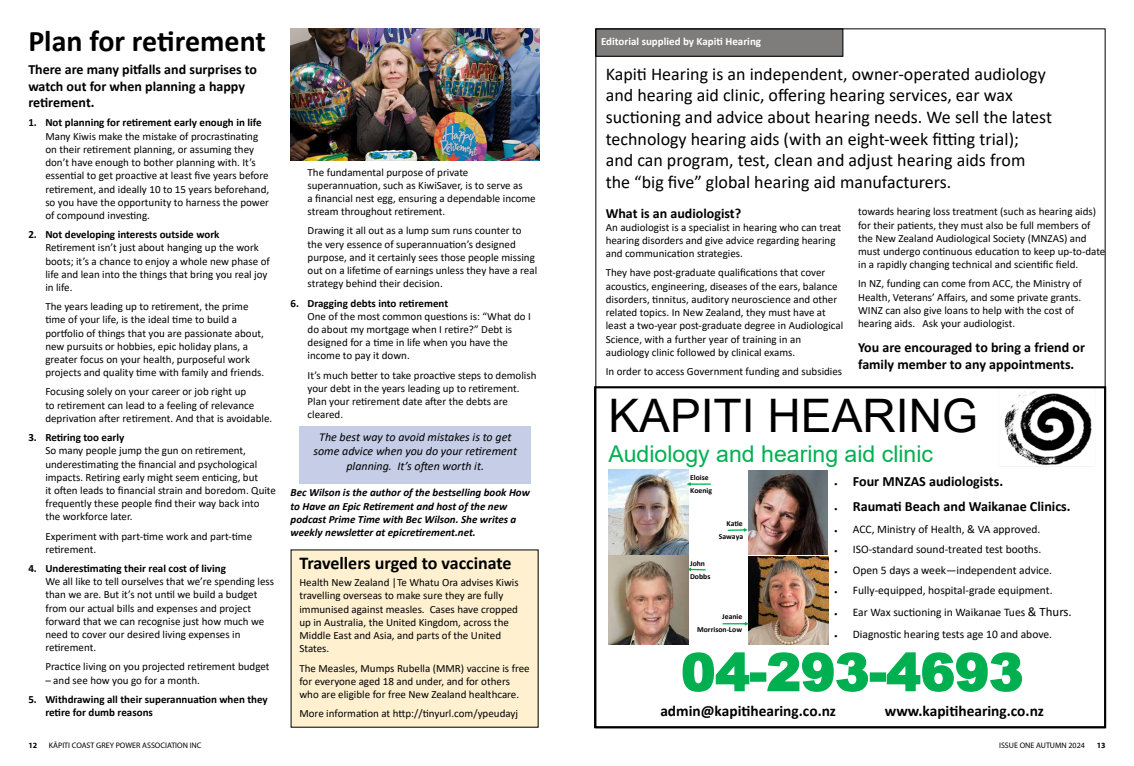
<style>
.page{position:relative;width:1134px;height:766px;background:#fff}
.page>*{position:absolute;margin:0;border:0;box-sizing:border-box;transform-origin:0 0}
.t1{font:900 51.3px "Arial";color:#00b050}
.t2{font:46.2px "Arial";color:#000}
.t3{font:700 30px "Calibri";color:#000}
.t4{font:23.1px "Arial";color:#00b050}
.t5{font:18px/21.6px "Calibri";color:#000}
.t6{font:700 18px "Calibri";letter-spacing:-.005em;color:#000}
.t7{font:700 15.4px "Calibri";color:#000}
.t8{font:700 14.1px "Calibri";color:#000}
.t9{font:700 14px/16.8px "Calibri";color:#000}
.t10{font:italic 12px/14.4px "Calibri";color:#000;text-align:center}
.t11{font:11.6px "Calibri";color:#000}
.t12{font:11.5px "Calibri";color:#000}
.t13{font:11px/13.2px "Calibri";color:#000}
.t14{font:700 11px/13.2px "Calibri";color:#000}
.t15{font:italic 700 11px/13.2px "Calibri";color:#000}
.t16{font:700 11px "Calibri";color:#fff}
.t17{font:8px "Myriad Pro";color:#000}
.t18{font:700 8px "Myriad Pro";color:#000}
.t19{font:700 7.7px/13.2px "Calibri";color:#000}
.s1{font-size:12.9px}
</style>
<div class="page">
<div style="left:291px;top:549px;width:247px;height:178px;background:#fff1d0"></div>
<div style="left:299px;top:425px;width:232px;height:58px;background:#c6cde7"></div>
<img style="left:1004px;top:391px;width:88px;height:74px">
<img style="left:748px;top:470px;width:80px;height:84px">
<img style="left:608px;top:469px;width:80px;height:175px">
<img style="left:748px;top:556px;width:80px;height:88px">
<svg style="left:687px;top:482px;width:24px;height:4px"></svg>
<svg style="left:728px;top:528px;width:20px;height:3px"></svg>
<svg style="left:687px;top:567px;width:19px;height:4px"></svg>
<svg style="left:723px;top:621px;width:26px;height:4px"></svg>
<img style="left:291px;top:28px;width:249px;height:133px">
<div style="left:596px;top:29px;width:247px;height:27px;background:#7f7c7c"></div>
<div style="left:595px;top:28px;width:248px;height:29px;border:1px solid #000"></div>
<h3 class="t3" style="left:28px;top:20px;width:239px">Plan for retirement</h3>
<p class="t9" style="left:28px;top:60px;width:230px">There are many pitfalls and surprises to watch out for when planning a happy retirement.</p>
<p class="t14" style="left:28px;top:116px;width:235px">1. Not planning for retirement early enough in life</p>
<p class="t13" style="left:45px;top:129px;width:225px">Many Kiwis make the mistake of procrastinating on their retirement planning, or assuming they don’t have enough to bother planning with. It’s essential to get proactive at least five years before retirement, and ideally 10 to 15 years beforehand, so you have the opportunity to harness the power of compound investing.</p>
<p class="t14" style="left:28px;top:228px;width:193px">2. Not developing interests outside work</p>
<p class="t13" style="left:45px;top:241px;width:226px">Retirement isn’t just about hanging up the work boots; it’s a chance to enjoy a whole new phase of life and lean into the things that bring you real joy in life.</p>
<p class="t13" style="left:45px;top:299px;width:220px">The years leading up to retirement, the prime time of your life, is the ideal time to build a portfolio of things that you are passionate about, new pursuits or hobbies, epic holiday plans, a greater focus on your health, purposeful work projects and quality time with family and friends.</p>
<p class="t13" style="left:45px;top:385px;width:228px">Focusing solely on your career or job right up<br>to retirement can lead to a feeling of relevance deprivation after retirement. And that is avoidable.</p>
<p class="t14" style="left:28px;top:430px;width:97px">3. Retiring too early</p>
<p class="t13" style="left:45px;top:443px;width:232px">So many people jump the gun on retirement, underestimating the financial and psychological impacts. Retiring early might seem enticing, but<br>it often leads to financial strain and boredom. Quite frequently these people find their way back into the workforce later.</p>
<p class="t13" style="left:45px;top:529px;width:208px">Experiment with part-time work and part-time retirement.</p>
<p class="t14" style="left:28px;top:561px;width:199px">4. Underestimating their real cost of living</p>
<p class="t13" style="left:45px;top:574px;width:230px">We all like to tell ourselves that we’re spending less than we are. But it’s not until we build a budget from our actual bills and expenses and project forward that we can recognise just how much we need to cover our desired living expenses in retirement.</p>
<p class="t13" style="left:45px;top:659px;width:226px">Practice living on you projected retirement budget</p>
<p class="t13" style="left:45px;top:673px;width:156px">– and see how you go for a month.</p>
<p class="t14" style="left:45px;top:692px;width:224px;text-indent:-17px">5. Withdrawing all their superannuation when they retire for dumb reasons</p>
<p class="t13" style="left:308px;top:165px;width:230px">The fundamental purpose of private superannuation, such as KiwiSaver, is to serve as<br>a financial nest egg, ensuring a dependable income stream throughout retirement.</p>
<p class="t13" style="left:308px;top:224px;width:231px">Drawing it all out as a lump sum runs counter to the very essence of superannuation’s designed purpose, and it certainly sees those people missing out on a lifetime of earnings unless they have a real strategy behind their decision.</p>
<p class="t14" style="left:291px;top:296px;width:159px">6. Dragging debts into retirement</p>
<p class="t13" style="left:308px;top:309px;width:225px">One of the most common questions is: “What do I do about my mortgage when I retire?” Debt is designed for a time in life when you have the income to pay it down.</p>
<p class="t13" style="left:308px;top:368px;width:230px">It’s much better to take proactive steps to demolish your debt in the years leading up to retirement.<br>Plan your retirement date after the debts are cleared.</p>
<p class="t10" style="left:313px;top:429px;width:205px">The best way to avoid mistakes is to get some advice when you do your retirement planning. It’s often worth it.</p>
<p class="t15" style="left:291px;top:485px;width:241px">Bec Wilson is the author of the bestselling book How to Have an Epic Retirement and host of the new podcast Prime Time with Bec Wilson. She writes a weekly newsletter at epicretirement.net.</p>
<h3 class="t6" style="left:299px;top:550px;width:214px">Travellers urged to vaccinate</h3>
<p class="t13" style="left:299px;top:575px;width:221px">Health New Zealand |Te Whatu Ora advises Kiwis travelling overseas to make sure they are fully immunised against measles. Cases have cropped up in Australia, the United Kingdom, across the Middle East and Asia, and parts of the United States.</p>
<p class="t13" style="left:299px;top:660px;width:232px">The Measles, Mumps Rubella (MMR) vaccine is free for everyone aged 18 and under, and for others who are eligible for free New Zealand healthcare.</p>
<p class="t13" style="left:299px;top:706px;width:220px">More information at http://tinyurl.com/ypeudayj</p>
<p class="t16" style="left:601px;top:34px;width:162px">Editorial supplied by Kapiti Hearing</p>
<p class="t5" style="left:606px;top:62px;width:448px">Kapiti Hearing is an independent, owner-operated audiology and hearing aid clinic, offering hearing services, ear wax suctioning and advice about hearing needs. We sell the latest technology hearing aids (with an eight-week fitting trial);<br>and can program, test, clean and adjust hearing aids from the “big five” global hearing aid manufacturers.</p>
<p class="t9" style="left:606px;top:204px;width:137px">What is an audiologist?</p>
<p class="t13" style="left:606px;top:220px;width:237px">An audiologist is a specialist in hearing who can treat hearing disorders and give advice regarding hearing and communication strategies.</p>
<p class="t13" style="left:606px;top:266px;width:239px">They have post-graduate qualifications that cover acoustics, engineering, diseases of the ears, balance disorders, tinnitus, auditory neuroscience and other related topics. In New Zealand, they must have at least a two-year post-graduate degree in Audiological Science, with a further year of training in an audiology clinic followed by clinical exams.</p>
<p class="t13" style="left:606px;top:364px;width:238px">In order to access Government funding and subsidies</p>
<p class="t13" style="left:858px;top:205px;width:249px">towards hearing loss treatment (such as hearing aids) for their patients, they must also be full members of the New Zealand Audiological Society (MNZAS) and must undergo continuous education to keep up-to-date in a rapidly changing technical and scientific field.</p>
<p class="t13" style="left:858px;top:277px;width:225px">In NZ, funding can come from ACC, the Ministry of Health, Veterans’ Affairs, and some private grants.<br>WINZ can also give loans to help with the cost of hearing aids. Ask your audiologist.</p>
<p class="t9" style="left:858px;top:338px;width:228px">You are encouraged to bring a friend or family member to any appointments.</p>
<h2 class="t2" style="left:608px;top:384px;width:371px">KAPITI HEARING</h2>
<h3 class="t4" style="left:608px;top:438px;width:326px">Audiology and hearing aid clinic</h3>
<p class="t19" style="left:690px;top:470px;width:23px">Eloise<br>Koenig</p>
<p class="t19" style="left:719px;top:516px;width:26px;text-align:right">Katie<br>Sawaya</p>
<p class="t19" style="left:690px;top:556px;width:22px">John<br>Dobbs</p>
<p class="t19" style="left:697px;top:609px;width:47px;text-align:right">Jeanie<br>Morrison-Low</p>
<p class="t8" style="left:835px;top:471px;width:170px">• Four MNZAS audiologists.</p>
<p class="t8" style="left:835px;top:495px;width:237px">• Raumati Beach and Waikanae Clinics.</p>
<p class="t12" style="left:835px;top:520px;width:207px">• ACC, Ministry of Health, &amp; VA approved.</p>
<p class="t12" style="left:835px;top:541px;width:208px">• ISO-standard sound-treated test booths.</p>
<p class="t12" style="left:835px;top:561px;width:219px">• Open 5 days a week—independent advice.</p>
<p class="t12" style="left:835px;top:582px;width:219px">• Fully-equipped, hospital-grade equipment.</p>
<p class="t11" style="left:835px;top:604px;width:239px">• Ear Wax suctioning in Waikanae Tues <span class="s1">&amp; Thurs.</span></p>
<p class="t12" style="left:835px;top:625px;width:219px">• Diagnostic hearing tests age 10 and above.</p>
<h1 class="t1" style="left:681px;top:634px;width:344px">04-293-4693</h1>
<h3 class="t7" style="left:660px;top:700px;width:177px">admin@kapitihearing.co.nz</h3>
<h3 class="t7" style="left:885px;top:700px;width:161px">www.kapitihearing.co.nz</h3>
<p class="t18" style="left:28px;top:739px;width:10px">12</p>
<p class="t17" style="left:49px;top:739px;width:154px">KĀPITI COAST GREY POWER ASSOCIATION INC</p>
<p class="t17" style="left:999px;top:739px;width:87px">ISSUE ONE AUTUMN 2024</p>
<p class="t18" style="left:1097px;top:739px;width:10px">13</p>
</div>
